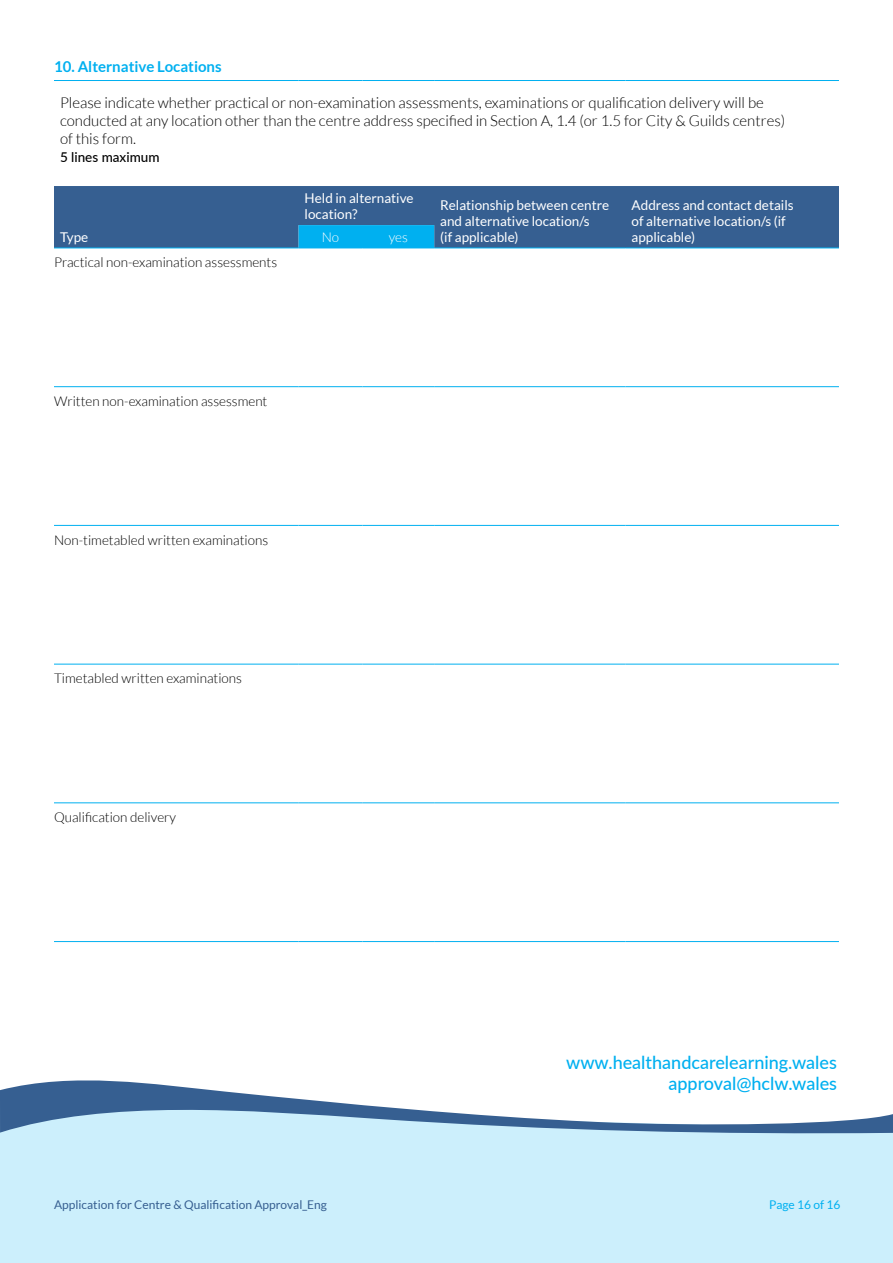
<style>
.page{position:relative;width:893px;height:1263px;background:#fff}
.page>*{position:absolute;margin:0;border:0;box-sizing:border-box;transform-origin:0 0}
.t1{font:500 18px/21.6px "Lato";color:#00b0f0;text-align:right}
.t2{font:300 15px/18px "Lato";color:#000}
.t3{font:700 15px "Lato";color:#00b0f0}
.t4{font:13.5px/16.2px "Lato";color:#fff}
.t5{font:300 13.5px "Lato";color:#000}
.t6{font:500 13.5px "Lato";color:#000}
.t7{font:300 13.5px "Lato";color:#fff}
.t8{font:12px "Lato";color:#365f91}
.t9{font:12px "Lato";color:#00b0f0}
</style>
<div class="page">
<div style="left:0;top:1135px;width:893px;height:128px;background:#cceffc"></div>
<svg style="left:0;top:1080px;width:893px;height:55px"></svg>
<div style="left:54px;top:186px;width:785px;height:62px;background:#365f91"></div>
<div style="left:299px;top:225px;width:135px;height:23px;background:#00b0f0"></div>
<hr style="left:54px;top:386px;width:245px;height:1px;background:#00b0f0">
<hr style="left:299px;top:386px;width:63px;height:1px;background:#00b0f0">
<hr style="left:362px;top:386px;width:72px;height:1px;background:#00b0f0">
<hr style="left:54px;top:525px;width:245px;height:1px;background:#00b0f0">
<hr style="left:299px;top:525px;width:63px;height:1px;background:#00b0f0">
<hr style="left:362px;top:525px;width:72px;height:1px;background:#00b0f0">
<hr style="left:54px;top:664px;width:245px;height:1px;background:#00b0f0">
<hr style="left:299px;top:664px;width:63px;height:1px;background:#00b0f0">
<hr style="left:362px;top:664px;width:72px;height:1px;background:#00b0f0">
<hr style="left:54px;top:248px;width:245px;height:1px;background:#00b0f0">
<hr style="left:299px;top:248px;width:63px;height:1px;background:#00b0f0">
<hr style="left:362px;top:248px;width:72px;height:1px;background:#00b0f0">
<hr style="left:434px;top:248px;width:192px;height:1px;background:#00b0f0">
<hr style="left:626px;top:248px;width:213px;height:1px;background:#00b0f0">
<hr style="left:434px;top:386px;width:192px;height:1px;background:#00b0f0">
<hr style="left:626px;top:386px;width:213px;height:1px;background:#00b0f0">
<hr style="left:434px;top:525px;width:192px;height:1px;background:#00b0f0">
<hr style="left:626px;top:525px;width:213px;height:1px;background:#00b0f0">
<hr style="left:434px;top:664px;width:192px;height:1px;background:#00b0f0">
<hr style="left:626px;top:664px;width:213px;height:1px;background:#00b0f0">
<hr style="left:434px;top:802px;width:192px;height:1px;background:#00b0f0">
<hr style="left:626px;top:802px;width:213px;height:1px;background:#00b0f0">
<hr style="left:434px;top:941px;width:192px;height:1px;background:#00b0f0">
<hr style="left:626px;top:941px;width:213px;height:1px;background:#00b0f0">
<hr style="left:54px;top:802px;width:245px;height:1px;background:#00b0f0">
<hr style="left:299px;top:802px;width:63px;height:1px;background:#00b0f0">
<hr style="left:362px;top:802px;width:72px;height:1px;background:#00b0f0">
<hr style="left:54px;top:941px;width:245px;height:1px;background:#00b0f0">
<hr style="left:299px;top:941px;width:63px;height:1px;background:#00b0f0">
<hr style="left:362px;top:941px;width:72px;height:1px;background:#00b0f0">
<hr style="left:54px;top:80px;width:245px;height:1px;background:#00b0f0">
<hr style="left:299px;top:80px;width:63px;height:1px;background:#00b0f0">
<hr style="left:362px;top:80px;width:72px;height:1px;background:#00b0f0">
<hr style="left:434px;top:80px;width:192px;height:1px;background:#00b0f0">
<hr style="left:626px;top:80px;width:213px;height:1px;background:#00b0f0">
<p class="t3" style="left:54px;top:58px;width:169px">10. Alternative Locations</p>
<p class="t2" style="left:60px;top:94px;width:727px">Please indicate whether practical or non-examination assessments, examinations or qualification delivery will be conducted at any location other than the centre address specified in Section A, 1.4 (or 1.5 for City &amp; Guilds centres) of this form.</p>
<p class="t6" style="left:60px;top:147px;width:101px">5 lines maximum</p>
<p class="t4" style="left:60px;top:229px;width:30px">Type</p>
<p class="t5" style="left:54px;top:255px;width:225px">Practical non-examination assessments</p>
<p class="t4" style="left:305px;top:190px;width:110px">Held in alternative location?</p>
<p class="t4" style="left:440px;top:196px;width:171px">Relationship between centre and alternative location/s<br>(if applicable)</p>
<p class="t4" style="left:632px;top:196px;width:164px">Address and contact details of alternative location/s (if</p>
<p class="t7" style="left:322px;top:230px;width:19px">No</p>
<p class="t7" style="left:389px;top:230px;width:21px">yes</p>
<p class="t4" style="left:632px;top:229px;width:65px">applicable)</p>
<p class="t5" style="left:54px;top:394px;width:215px">Written non-examination assessment</p>
<p class="t5" style="left:54px;top:533px;width:216px">Non-timetabled written examinations</p>
<p class="t5" style="left:54px;top:671px;width:189px">Timetabled written examinations</p>
<p class="t5" style="left:54px;top:810px;width:124px">Qualification delivery</p>
<p class="t1" style="left:566px;top:1050px;width:272px">www.healthandcarelearning.wales approval@hclw.wales</p>
<p class="t8" style="left:54px;top:1198px;width:274px">Application for Centre &amp; Qualification Approval_Eng</p>
<p class="t9" style="left:769px;top:1198px;width:73px">Page 16 of 16</p>
</div>
